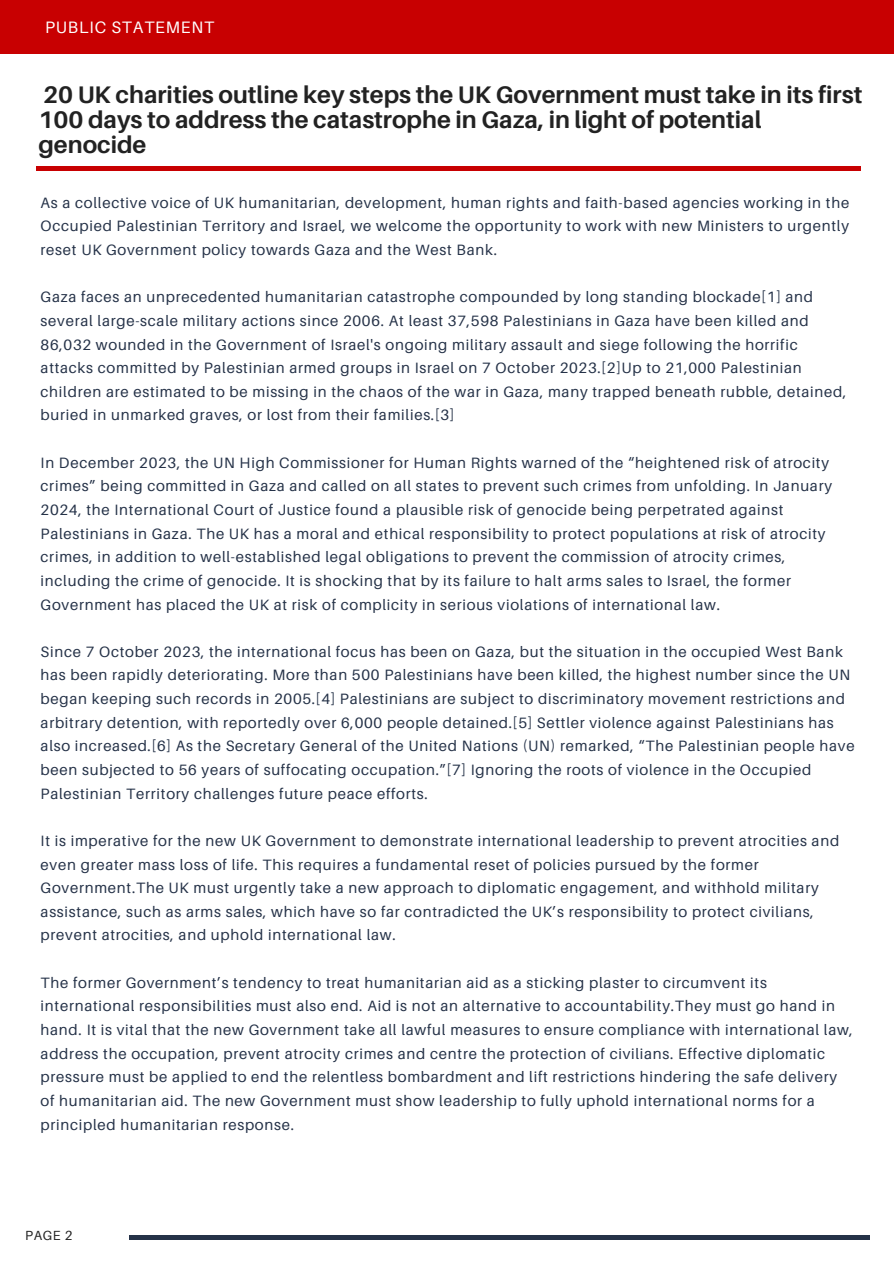
<style>
.page{position:relative;width:894px;height:1264px;background:#fff}
.page>*{position:absolute;margin:0;border:0;box-sizing:border-box;transform-origin:0 0}
.t1{font:700 24px/24.8px "Aileron";color:#222}
.t2{font:16.5px "Aileron";letter-spacing:.05em;color:#fff}
.t3{font:15px/23.7px "Aileron";letter-spacing:.05em;color:#253248}
.t4{font:13.2px "Aileron";color:#222}
</style>
<div class="page">
<div style="left:36px;top:166px;width:824px;height:5px;background:#c80001"></div>
<div style="left:0;top:0;width:893px;height:54px;background:#c80001"></div>
<hr style="left:130px;top:1235px;width:739px;height:4px;background:#253248">
<h3 class="t2" style="left:45px;top:17px;width:171px">PUBLIC STATEMENT</h3>
<p class="t1" style="left:38px;top:82px;width:825px">20 UK charities outline key steps the UK Government must take in its first<br>100 days to address the catastrophe in Gaza, in light of potential genocide</p>
<h2 class="t3" style="left:41px;top:190px;width:809px;text-align:justify">As a collective voice of UK humanitarian, development, human rights and faith-based agencies working in the Occupied Palestinian Territory and Israel, we welcome the opportunity to work with new Ministers to urgently reset UK Government policy towards Gaza and the West Bank.</h2>
<h1 class="t3" style="left:41px;top:285px;width:807px">Gaza faces an unprecedented humanitarian catastrophe compounded by long standing blockade[1] and several large-scale military actions since 2006. At least 37,598 Palestinians in Gaza have been killed and 86,032 wounded in the Government of Israel's ongoing military assault and siege following the horrific attacks committed by Palestinian armed groups in Israel on 7 October 2023.[2]Up to 21,000 Palestinian children are estimated to be missing in the chaos of the war in Gaza, many trapped beneath rubble, detained, buried in unmarked graves, or lost from their families.[3]</h1>
<p class="t3" style="left:41px;top:450px;width:792px">In December 2023, the UN High Commissioner for Human Rights warned of the “heightened risk of atrocity crimes” being committed in Gaza and called on all states to prevent such crimes from unfolding. In January 2024, the International Court of Justice found a plausible risk of genocide being perpetrated against Palestinians in Gaza. The UK has a moral and ethical responsibility to protect populations at risk of atrocity crimes, in addition to well-established legal obligations to prevent the commission of atrocity crimes, including the crime of genocide. It is shocking that by its failure to halt arms sales to Israel, the former Government has placed the UK at risk of complicity in serious violations of international law.</p>
<h3 class="t3" style="left:41px;top:639px;width:815px">Since 7 October 2023, the international focus has been on Gaza, but the situation in the occupied West Bank has been rapidly deteriorating. More than 500 Palestinians have been killed, the highest number since the UN began keeping such records in 2005.[4] Palestinians are subject to discriminatory movement restrictions and arbitrary detention, with reportedly over 6,000 people detained.[5] Settler violence against Palestinians has also increased.[6] As the Secretary General of the United Nations (UN) remarked, “The Palestinian people have been subjected to 56 years of suffocating occupation.”[7] Ignoring the roots of violence in the Occupied Palestinian Territory challenges future peace efforts.</h3>
<h3 class="t3" style="left:41px;top:828px;width:799px">It is imperative for the new UK Government to demonstrate international leadership to prevent atrocities and even greater mass loss of life. This requires a fundamental reset of policies pursued by the former Government.The UK must urgently take a new approach to diplomatic engagement, and withhold military assistance, such as arms sales, which have so far contradicted the UK’s responsibility to protect civilians, prevent atrocities, and uphold international law.</h3>
<h3 class="t3" style="left:41px;top:970px;width:813px">The former Government’s tendency to treat humanitarian aid as a sticking plaster to circumvent its international responsibilities must also end. Aid is not an alternative to accountability.They must go hand in hand. It is vital that the new Government take all lawful measures to ensure compliance with international law, address the occupation, prevent atrocity crimes and centre the protection of civilians. Effective diplomatic pressure must be applied to end the relentless bombardment and lift restrictions hindering the safe delivery of humanitarian aid. The new Government must show leadership to fully uphold international norms for a principled humanitarian response.</h3>
<h3 class="t4" style="left:25px;top:1227px;width:49px">PAGE 2</h3>
</div>
